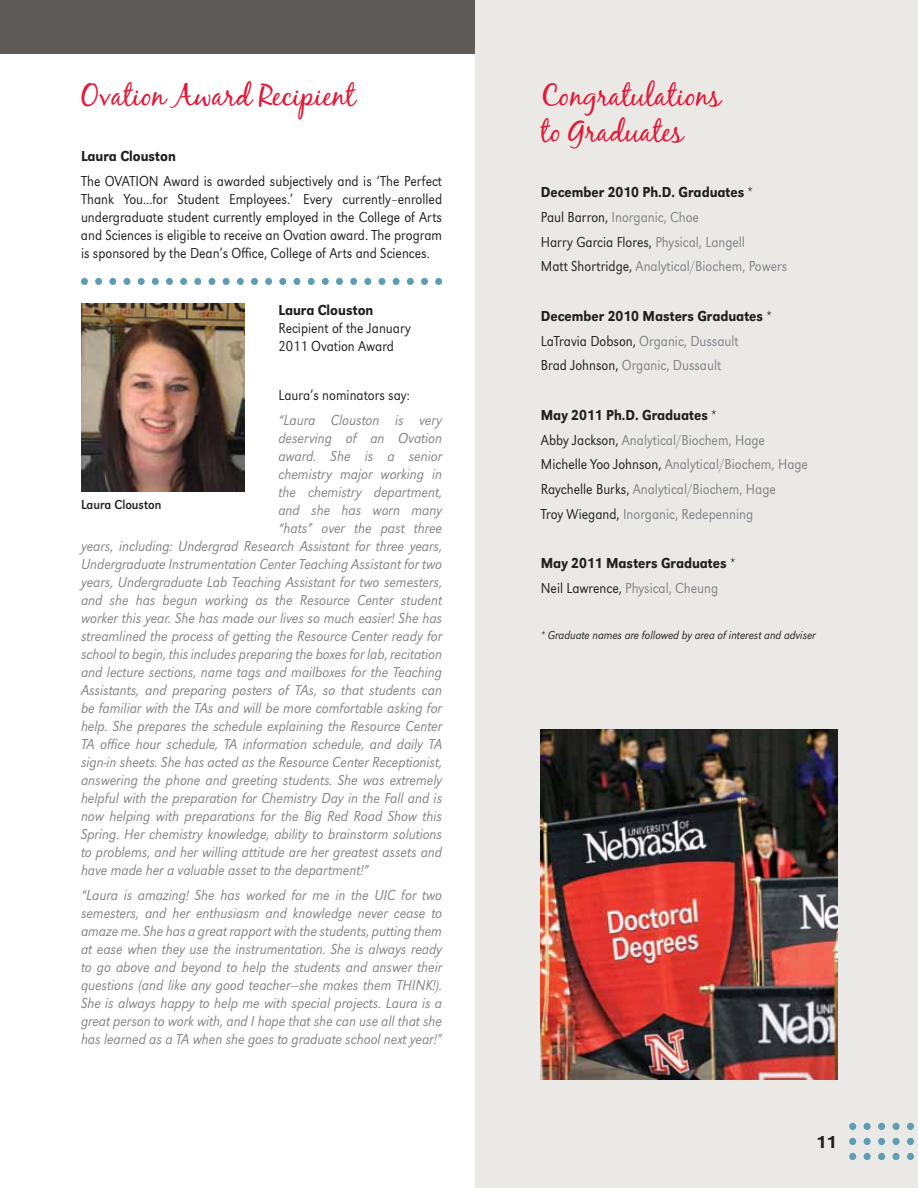
<style>
.page{position:relative;width:918px;height:1188px;background:#fff}
.page>*{position:absolute;margin:0;border:0;box-sizing:border-box;transform-origin:0 0}
.t1{font:30px/36px "Black Jack";color:#e31837}
.t2{font:500 18px "URW Grotesk T";color:#231f20}
.t3{font:italic 300 15px/18px "URW Grotesk T";color:#808285;text-align:justify;scale:.9 1}
.t4{font:300 15px/24.8px "URW Grotesk T";color:#808285;scale:.9 1}
.t5{font:300 15px/18px "URW Grotesk T";color:#231f20;text-align:justify;scale:.9 1}
.t6{font:500 15px/24.8px "URW Grotesk T";color:#231f20;scale:.9 1}
.t7{font:13.5px "URW Grotesk T";color:#231f20;scale:.9 1}
.t8{font:italic 300 12px "URW Grotesk T";color:#231f20;scale:.9 1}
.s1{font-weight:500;color:#231f20}
.s2{color:#231f20}
.s3{font-weight:300}
.s4{font-weight:300;color:#808285}
</style>
<div class="page">
<div style="left:0;top:0;width:918px;height:54px;background:#5e5a57"></div>
<div style="left:476px;top:0;width:442px;height:1188px;background:#eae9e6"></div>
<svg style="left:849px;top:1153px;width:65px;height:7px"></svg>
<svg style="left:849px;top:1138px;width:65px;height:7px"></svg>
<svg style="left:849px;top:1123px;width:65px;height:7px"></svg>
<img style="left:81px;top:303px;width:164px;height:189px">
<img style="left:541px;top:729px;width:296px;height:351px">
<svg style="left:81px;top:278px;width:361px;height:7px"></svg>
<h1 class="t1" style="left:81px;top:77px;width:276px">Ovation Award Recipient</h1>
<p class="t6" style="left:81px;top:144px;width:107px">Laura Clouston</p>
<p class="t5" style="left:81px;top:172px;width:47px">The Ovation</p>
<p class="t5" style="left:81px;top:172px;width:403px;text-indent:82px">Award is awarded subjectively and is ‘The Perfect Thank You...for Student Employees.’ Every currently–enrolled undergraduate student currently employed in the College of Arts and Sciences is eligible to receive an Ovation award. The program is sponsored by the Dean’s Office, College of Arts and Sciences.</p>
<p class="t6" style="left:278px;top:297px;width:107px">Laura Clouston</p>
<p class="t5" style="left:278px;top:319px;width:149px">Recipient of the January<br>2011 Ovation Award</p>
<p class="t5" style="left:278px;top:386px;width:148px">Laura’s nominators say:</p>
<p class="t3" style="left:278px;top:411px;width:183px">“Laura Clouston is very</p>
<p class="t3" style="left:278px;top:429px;width:183px">deserving of an Ovation</p>
<p class="t3" style="left:278px;top:447px;width:183px">award. She is a senior</p>
<p class="t3" style="left:278px;top:465px;width:183px">chemistry major working in</p>
<p class="t3" style="left:278px;top:483px;width:183px">the chemistry department,</p>
<p class="t3" style="left:278px;top:501px;width:183px">and she has worn many</p>
<p class="t3" style="left:278px;top:519px;width:183px">“hats” over the past three</p>
<p class="t3" style="left:81px;top:537px;width:403px">years, including: Undergrad Research Assistant for three years,</p>
<p class="t3" style="left:81px;top:555px;width:403px">Undergraduate Instrumentation Center Teaching Assistant for two</p>
<p class="t3" style="left:81px;top:573px;width:403px">years, Undergraduate Lab Teaching Assistant for two semesters,</p>
<p class="t3" style="left:81px;top:591px;width:403px">and she has begun working as the Resource Center student</p>
<p class="t3" style="left:81px;top:609px;width:403px">worker this year. She has made our lives so much easier! She has</p>
<p class="t3" style="left:81px;top:627px;width:403px">streamlined the process of getting the Resource Center ready for</p>
<p class="t3" style="left:81px;top:645px;width:403px">school to begin, this includes preparing the boxes for lab, recitation</p>
<p class="t3" style="left:81px;top:663px;width:403px">and lecture sections, name tags and mailboxes for the Teaching</p>
<p class="t3" style="left:81px;top:681px;width:403px">Assistants, and preparing posters of TAs, so that students can</p>
<p class="t3" style="left:81px;top:699px;width:403px">be familiar with the TAs and will be more comfortable asking for</p>
<p class="t3" style="left:81px;top:717px;width:403px">help. She prepares the schedule explaining the Resource Center</p>
<p class="t3" style="left:81px;top:735px;width:403px">TA office hour schedule, TA information schedule, and daily TA</p>
<p class="t3" style="left:81px;top:753px;width:403px">sign-in sheets. She has acted as the Resource Center Receptionist,</p>
<p class="t3" style="left:81px;top:771px;width:403px">answering the phone and greeting students. She was extremely</p>
<p class="t3" style="left:81px;top:789px;width:403px">helpful with the preparation for Chemistry Day in the Fall and is</p>
<p class="t3" style="left:81px;top:807px;width:403px">now helping with preparations for the Big Red Road Show this</p>
<p class="t3" style="left:81px;top:825px;width:403px">Spring. Her chemistry knowledge, ability to brainstorm solutions</p>
<p class="t3" style="left:81px;top:843px;width:403px">to problems, and her willing attitude are her greatest assets and</p>
<p class="t3" style="left:81px;top:861px;width:321px">have made her a valuable asset to the department!”</p>
<p class="t3" style="left:81px;top:886px;width:403px">“Laura is amazing! She has worked for me in the UIC for two semesters, and her enthusiasm and knowledge never cease to amaze me. She has a great rapport with the students, putting them at ease when they use the instrumentation. She is always ready to go above and beyond to help the students and answer their questions (and like any good teacher—she makes them THINK!).<br>She is always happy to help me with special projects. Laura is a great person to work with, and I hope that she can use all that she has learned as a TA when she goes to graduate school next year!”</p>
<p class="t7" style="left:81px;top:497px;width:91px">Laura Clouston</p>
<h1 class="t1" style="left:541px;top:77px;width:182px">Congratulations to Graduates</h1>
<p class="t4" style="left:541px;top:180px;width:275px"><span class="s1">December 2010 Ph.D. Graduates</span> <span class="s2">*<br>Paul Barron,</span> Inorganic, Choe<br><span class="s2">Harry Garcia Flores,</span> Physical, Langell<br><span class="s2">Matt Shortridge,</span> Analytical/Biochem, Powers</p>
<p class="t4" style="left:541px;top:304px;width:258px"><span class="s1">December 2010 Masters Graduates</span> <span class="s2">*<br>LaTravia Dobson,</span> Organic, Dussault<br><span class="s2">Brad Johnson,</span> Organic, Dussault</p>
<p class="t4" style="left:541px;top:403px;width:298px"><span class="s1">May 2011 Ph.D. Graduates</span> <span class="s2">*<br>Abby Jackson,</span> Analytical/Biochem, Hage <span class="s2">Michelle Yoo Johnson,</span> Analytical/Biochem, Hage <span class="s2">Raychelle Burks,</span> Analytical/Biochem, Hage<br><span class="s2">Troy Wiegand,</span> Inorganic, Redepenning</p>
<p class="t6" style="left:541px;top:551px;width:218px">May 2011 Masters Graduates <span class="s3">*<br>Neil Lawrence,</span> <span class="s4">Physical, Cheung</span></p>
<p class="t8" style="left:541px;top:628px;width:307px">* Graduate names are followed by area of interest and adviser</p>
<p class="t2" style="left:816px;top:1132px;width:22px">11</p>
</div>
